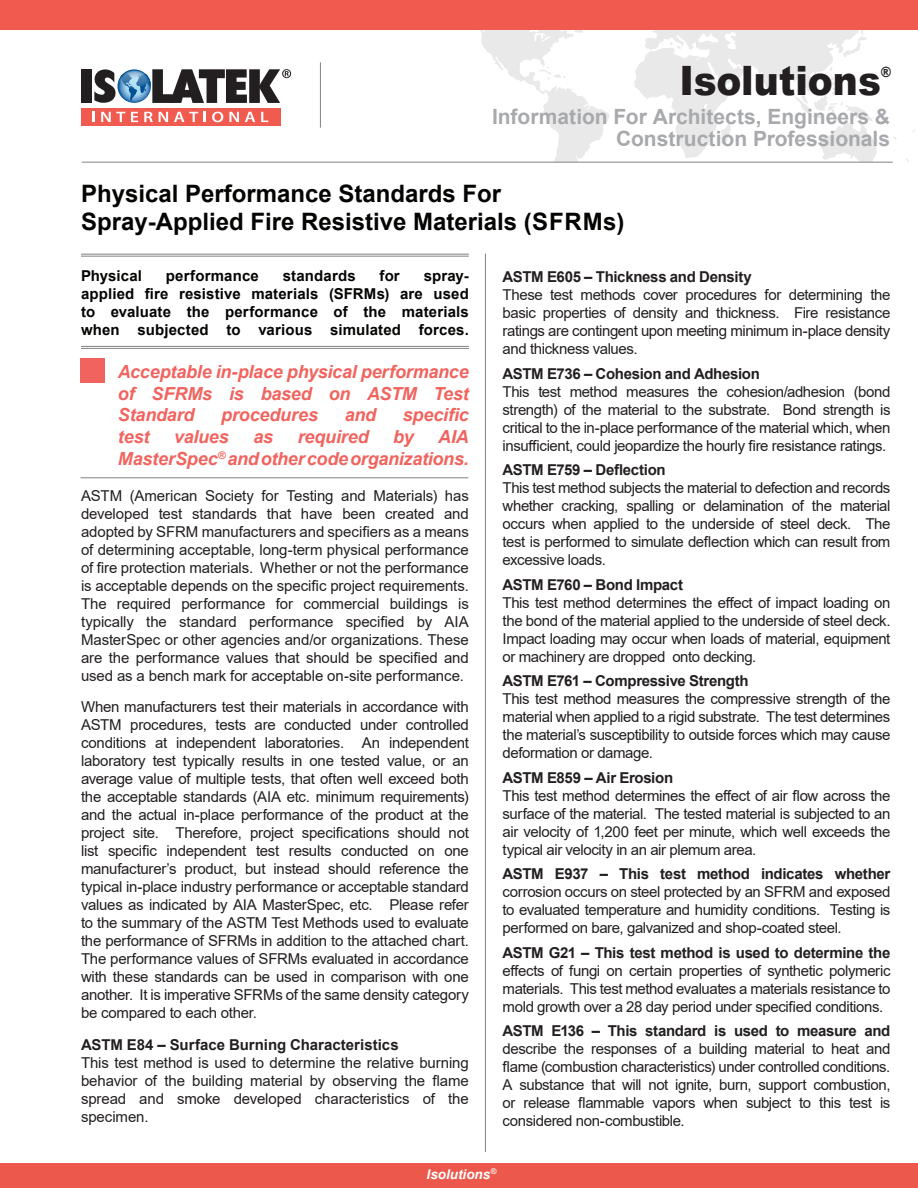
<style>
.page{position:relative;width:918px;height:1188px;background:#fff}
.page>*{position:absolute;margin:0;border:0;box-sizing:border-box;transform-origin:0 0}
.Body_Text{font:900 40.5px "Arial";color:#231f20;scale:.93 1}
.t1{font:700 24px/28.8px "Arial";color:#040503}
.t2{font:700 21px/21.8px "Arial";color:#a8a9ad;text-align:right}
.Intro_Text{font:italic 700 18px/21.6px "Arial";letter-spacing:-.01em;color:#f1635e;text-align:justify}
.Body_Text-2{font:15px/18px "Arial";letter-spacing:-.025em;color:#231f20;text-align:justify}
.Intro_Text-2{font:15px/18px "Arial";letter-spacing:-.005em;color:#231f20;text-align:justify}
.Intro_Text-3{font:700 15px/18px "Arial";letter-spacing:.01em;color:#040503;text-align:justify}
.Body_Text-3{font:700 15px "Arial";letter-spacing:-.02em;color:#231f20}
.Body_Text-4{font:700 15px "Arial";color:#231f20}
.Body_Text-5{font:900 14.1px "Arial";color:#231f20;scale:.93 1}
.t3{font:italic 700 13.5px "Arial";color:#fff}
.s1{font-weight:700}
</style>
<div class="page">
<svg style="left:0;top:0;width:918px;height:479px"></svg>
<hr style="left:485px;top:254px;width:1px;height:898px;background:#808285">
<hr style="left:80px;top:477px;width:388px;height:1px;background:#808285">
<div style="left:80px;top:358px;width:24px;height:24px;background:#f1635e"></div>
<hr style="left:81px;top:256px;width:388px;height:1px;background:#808285">
<hr style="left:81px;top:254px;width:388px;height:1px;background:#808285">
<hr style="left:81px;top:348px;width:388px;height:1px;background:#808285">
<hr style="left:81px;top:346px;width:388px;height:1px;background:#808285">
<div style="left:0;top:1163px;width:918px;height:25px;background:#ec594c"></div>
<p class="Body_Text" style="left:679px;top:52px;width:218px">Isolutions</p>
<p class="Body_Text-5" style="left:881px;top:62px;width:13px">®</p>
<p class="t2" style="left:492px;top:106px;width:400px">Information For Architects, Engineers &amp;<br>Construction Professionals</p>
<p class="t1" style="left:81px;top:179px;width:545px">Physical Performance Standards For<br>Spray-Applied Fire Resistive Materials (SFRMs)</p>
<p class="Intro_Text-3" style="left:81px;top:267px;width:63px">Physical</p>
<p class="Intro_Text-3" style="left:166px;top:267px;width:95px">performance</p>
<p class="Intro_Text-3" style="left:283px;top:267px;width:74px">standards</p>
<p class="Intro_Text-3" style="left:380px;top:267px;width:22px">for</p>
<p class="Intro_Text-3" style="left:81px;top:267px;width:389px;text-indent:343px">spray&shy;applied fire resistive materials (SFRMs) are used to evaluate the performance of the materials when subjected to various simulated forces.</p>
<p class="Intro_Text" style="left:118px;top:362px;width:352px">Acceptable in-place physical performance of SFRMs is based on ASTM Test Standard</p>
<p class="Intro_Text" style="left:221px;top:405px;width:98px">procedures</p>
<p class="Intro_Text" style="left:345px;top:405px;width:33px">and</p>
<p class="Intro_Text" style="left:403px;top:405px;width:67px">specific</p>
<p class="Intro_Text" style="left:118px;top:426px;width:352px;text-align:right">AIA<br>MasterSpec<sup>®</sup> and other code organizations.</p>
<p class="Intro_Text-2" style="left:81px;top:486px;width:389px">ASTM (American Society for Testing and Materials) has developed test standards that have been created and adopted by SFRM manufacturers and specifiers as a means of determining acceptable, long-term physical performance of fire protection materials. Whether or not the performance is acceptable depends on the specific project requirements.<br>The required performance for commercial buildings is typically the standard performance specified by AIA MasterSpec or other agencies and/or organizations. These are the performance values that should be specified and used as a bench mark for acceptable on-site performance.</p>
<p class="Body_Text-2" style="left:81px;top:698px;width:389px">When manufacturers test their materials in accordance with ASTM procedures, tests are conducted under controlled conditions at independent laboratories. An independent laboratory test typically results in one tested value, or an average value of multiple tests, that often well exceed both the acceptable standards (AIA etc. minimum requirements) and the actual in-place performance of the product at the project site. Therefore, project specifications should not list specific independent test results conducted on one manufacturer’s product, but instead should reference the typical in-place industry performance or acceptable standard values as indicated by AIA MasterSpec, etc. Please refer to the summary of the ASTM Test Methods used to evaluate the performance of SFRMs in addition to the attached chart.<br>The performance values of SFRMs evaluated in accordance with these standards can be used in comparison with one another. It is imperative SFRMs of the same density category be compared to each other.</p>
<p class="Body_Text-4" style="left:81px;top:1034px;width:319px">ASTM E84 – Surface Burning Characteristics</p>
<p class="Body_Text-2" style="left:81px;top:1053px;width:389px">This test method is used to determine the relative burning behavior of the building material by observing the flame spread and smoke developed characteristics of the specimen.</p>
<p class="Intro_Text" style="left:118px;top:426px;width:33px">test</p>
<p class="Intro_Text" style="left:174px;top:426px;width:56px">values</p>
<p class="Intro_Text" style="left:253px;top:426px;width:21px">as</p>
<p class="Intro_Text" style="left:298px;top:426px;width:73px">required</p>
<p class="Intro_Text" style="left:393px;top:426px;width:22px">by</p>
<p class="Body_Text-3" style="left:503px;top:266px;width:251px">ASTM E605 – Thickness and Density</p>
<p class="Body_Text-2" style="left:503px;top:286px;width:389px">These test methods cover procedures for determining the basic properties of density and thickness. Fire resistance ratings are contingent upon meeting minimum in-place density and thickness values.</p>
<p class="Body_Text-3" style="left:503px;top:363px;width:259px">ASTM E736 – Cohesion and Adhesion</p>
<p class="Body_Text-2" style="left:503px;top:382px;width:389px">This test method measures the cohesion/adhesion (bond strength) of the material to the substrate. Bond strength is critical to the in-place performance of the material which, when insufficient, could jeopardize the hourly fire resistance ratings.</p>
<p class="Body_Text-3" style="left:503px;top:459px;width:165px">ASTM E759 – Deflection</p>
<p class="Body_Text-2" style="left:503px;top:479px;width:389px">This test method subjects the material to defection and records whether cracking, spalling or delamination of the material occurs when applied to the underside of steel deck. The test is performed to simulate deflection which can result from excessive loads.</p>
<p class="Body_Text-3" style="left:503px;top:574px;width:182px">ASTM E760 – Bond Impact</p>
<p class="Body_Text-2" style="left:503px;top:593px;width:389px">This test method determines the effect of impact loading on the bond of the material applied to the underside of steel deck.<br>Impact loading may occur when loads of material, equipment or machinery are dropped onto decking.</p>
<p class="Body_Text-3" style="left:503px;top:670px;width:248px">ASTM E761 – Compressive Strength</p>
<p class="Body_Text-2" style="left:503px;top:690px;width:389px">This test method measures the compressive strength of the material when applied to a rigid substrate. The test determines the material’s susceptibility to outside forces which may cause deformation or damage.</p>
<p class="Body_Text-3" style="left:503px;top:767px;width:172px">ASTM E859 – Air Erosion</p>
<p class="Body_Text-2" style="left:503px;top:786px;width:389px">This test method determines the effect of air flow across the surface of the material. The tested material is subjected to an air velocity of 1,200 feet per minute, which well exceeds the typical air velocity in an air plemum area.</p>
<p class="Body_Text-2" style="left:503px;top:865px;width:389px"><span class="s1">ASTM E937 – This test method indicates whether </span>corrosion occurs on steel protected by an SFRM and exposed to evaluated temperature and humidity conditions. Testing is performed on bare, galvanized and shop-coated steel.</p>
<p class="Body_Text-2" style="left:503px;top:943px;width:389px"><span class="s1">ASTM G21 – This test method is used to determine the </span>effects of fungi on certain properties of synthetic polymeric materials. This test method evaluates a materials resistance to mold growth over a 28 day period under specified conditions.</p>
<p class="Body_Text-2" style="left:503px;top:1022px;width:389px"><span class="s1">ASTM E136 – This standard is used to measure and </span>describe the responses of a building material to heat and flame (combustion characteristics) under controlled conditions.<br>A substance that will not ignite, burn, support combustion, or release flammable vapors when subject to this test is considered non-combustible.</p>
<p class="t3" style="left:427px;top:1165px;width:71px">Isolutions<sup>®</sup></p>
</div>
